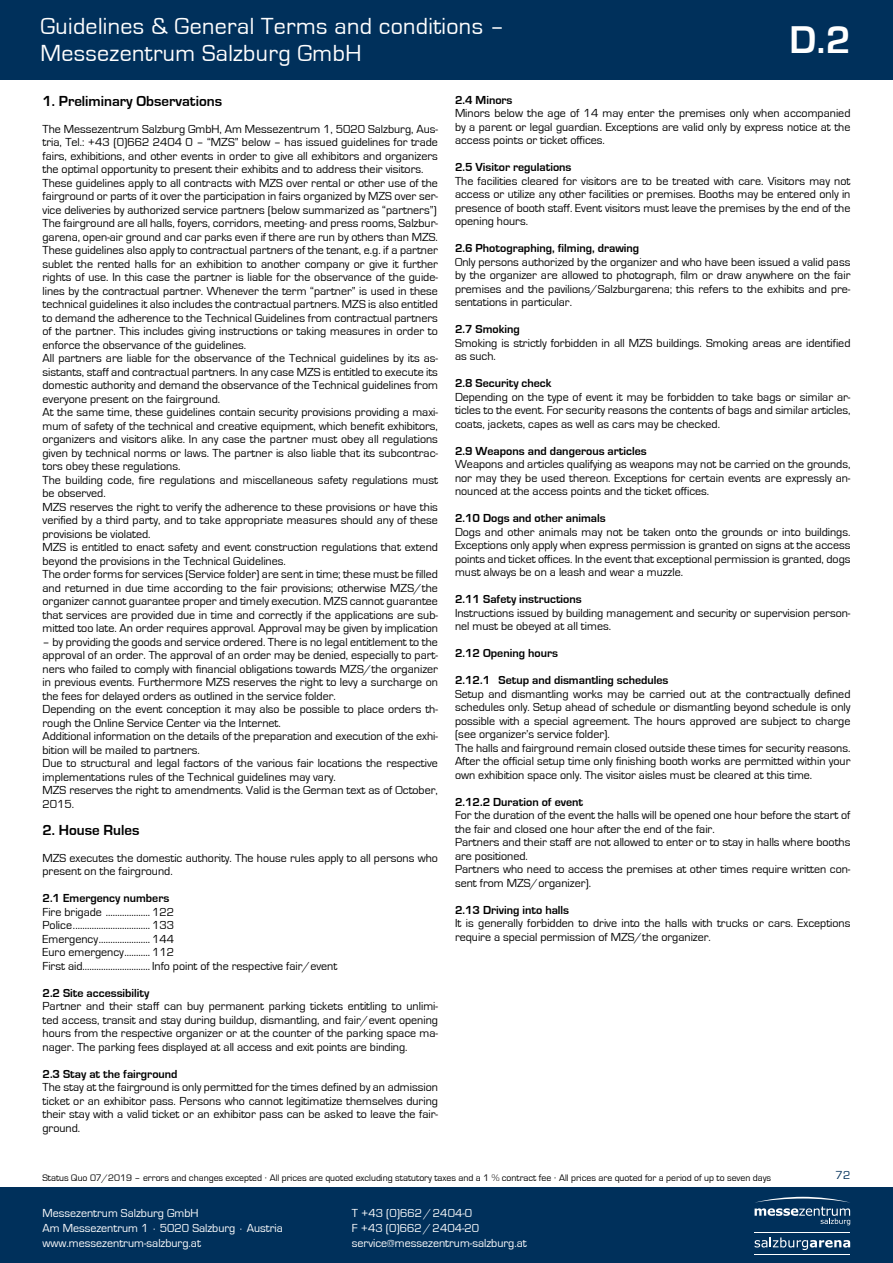
<style>
.page{position:relative;width:893px;height:1263px;background:#fff}
.page>*{position:absolute;margin:0;border:0;box-sizing:border-box;transform-origin:0 0}
.t1{font:700 39.9px "Eurostile";color:#fff}
.t2{font:24px/27px "Eurostile";letter-spacing:.015em;color:#fff}
.t3{font:700 15px "Eurostile";color:#000}
.t4{font:12px/13.5px "Eurostile";color:#000}
.t5{font:700 12px "Eurostile";color:#000}
.t6{font:12px/15px "Eurostile";color:#fff}
.t7{font:12px "Eurostile";color:#00305b}
.t8{font:9.75px "Eurostile";color:#000}
.s1{font-family:"Helvetica Neue";font-weight:100}
</style>
<div class="page">
<div style="left:0;top:0;width:893px;height:79px;background:#00305b"></div>
<div style="left:0;top:1187px;width:893px;height:76px;background:#00305b"></div>
<hr style="left:755px;top:1232px;width:95px;height:1px;background:#fff">
<hr style="left:755px;top:1254px;width:95px;height:1px;background:#fff">
<svg style="left:755px;top:1237px;width:95px;height:13px"></svg>
<svg style="left:754px;top:1197px;width:96px;height:28px"></svg>
<h2 class="t2" style="left:40px;top:13px;width:466px">Guidelines &amp; General Terms and conditions –<br>Messezentrum Salzburg GmbH</h2>
<p class="t3" style="left:43px;top:93px;width:181px">1. Preliminary Observations</p>
<p class="t4" style="left:43px;top:122px;width:397px">The Messezentrum Salzburg GmbH, Am Messezentrum 1, 5020 Salzburg, Aus&shy;tria, Tel.: +43 (0)662 2404 0 – “MZS” below – has issued guidelines for trade fairs, exhibitions, and other events in order to give all exhibitors and organizers the optimal opportunity to present their exhibits and to address their visitors.<br>These guidelines apply to all contracts with MZS over rental or other use of the fairground or parts of it over the participation in fairs organized by MZS over ser&shy;vice deliveries by authorized service partners (below summarized as “partners”)<br>The fairground are all halls, foyers, corridors, meeting- and press rooms, Salzbur&shy;garena, open-air ground and car parks even if there are run by others than MZS.<br>These guidelines also apply to contractual partners of the tenant, e.g. if a partner sublet the rented halls for an exhibition to another company or give it further rights of use. In this case the partner is liable for the observance of the guide&shy;lines by the contractual partner. Whenever the term “partner” is used in these technical guidelines it also includes the contractual partners. MZS is also entitled to demand the adherence to the Technical Guidelines from contractual partners of the partner. This includes giving instructions or taking measures in order to enforce the observance of the guidelines.<br>All partners are liable for the observance of the Technical guidelines by its as&shy;sistants, staff and contractual partners. In any case MZS is entitled to execute its domestic authority and demand the observance of the Technical guidelines from everyone present on the fairground.<br>At the same time, these guidelines contain security provisions providing a maxi&shy;mum of safety of the technical and creative equipment, which benefit exhibitors, organizers and visitors alike. In any case the partner must obey all regulations given by technical norms or laws. The partner is also liable that its subcontrac&shy;tors obey these regulations.<br>The building code, fire regulations and miscellaneous safety regulations must be observed.<br>MZS reserves the right to verify the adherence to these provisions or have this verified by a third party, and to take appropriate measures should any of these provisions be violated.<br>MZS is entitled to enact safety and event construction regulations that extend beyond the provisions in the Technical Guidelines.<br>The order forms for services (Service folder) are sent in time; these must be filled and returned in due time according to the fair provisions; otherwise MZS/the organizer cannot guarantee proper and timely execution. MZS cannot guarantee that services are provided due in time and correctly if the applications are sub&shy;mitted too late. An order requires approval. Approval may be given by implication</p>
<p class="t4" style="left:43px;top:635px;width:397px">– by providing the goods and service ordered. There is no legal entitlement to the approval of an order. The approval of an order may be denied, especially to part&shy;ners who failed to comply with financial obligations towards MZS/the organizer in previous events. Furthermore MZS reserves the right to levy a surcharge on the fees for delayed orders as outlined in the service folder.<br>Depending on the event conception it may also be possible to place orders th&shy;rough the Online Service Center via the Internet.<br>Additional information on the details of the preparation and execution of the exhi&shy;bition will be mailed to partners.<br>Due to structural and legal factors of the various fair locations the respective implementations rules of the Technical guidelines may vary.<br>MZS reserves the right to amendments. Valid is the German text as of October, 2015.</p>
<p class="t3" style="left:43px;top:822px;width:98px">2. House Rules</p>
<p class="t4" style="left:43px;top:851px;width:397px">MZS executes the domestic authority. The house rules apply to all persons who present on the fairground.</p>
<p class="t5" style="left:43px;top:892px;width:128px">2.1 Emergency numbers</p>
<p class="t4" style="left:43px;top:905px;width:296px">Fire brigade ...................122<br>Police.................................133<br>Emergency......................144<br>Euro emergency...........112<br>First aid............................. Info point of the respective fair/event</p>
<p class="t5" style="left:43px;top:986px;width:108px">2.2 Site accessibility</p>
<p class="t4" style="left:43px;top:1000px;width:397px;text-align:justify">Partner and their staff can buy permanent parking tickets entitling to unlimi&shy;ted access, transit and stay during buildup, dismantling, and fair/event opening hours from the respective organizer or at the counter of the parking space ma&shy;nager. The parking fees displayed at all access and exit points are binding.</p>
<p class="t5" style="left:43px;top:1067px;width:137px">2.3 Stay at the fairground</p>
<p class="t4" style="left:43px;top:1081px;width:397px;text-align:justify">The stay at the fairground is only permitted for the times defined by an admission ticket or an exhibitor pass. Persons who cannot legitimatize themselves during their stay with a valid ticket or an exhibitor pass can be asked to leave the fair&shy;ground.</p>
<h1 class="t1" style="left:789px;top:18px;width:63px">D.2</h1>
<p class="t5" style="left:455px;top:93px;width:59px">2.4 Minors</p>
<p class="t4" style="left:455px;top:107px;width:397px;text-align:justify">Minors below the age of 14 may enter the premises only when accompanied by a parent or legal guardian. Exceptions are valid only by express notice at the access points or ticket offices.</p>
<p class="t5" style="left:455px;top:161px;width:118px">2.5 Visitor regulations</p>
<p class="t4" style="left:455px;top:174px;width:397px;text-align:justify">The facilities cleared for visitors are to be treated with care. Visitors may not access or utilize any other facilities or premises. Booths may be entered only in presence of booth staff. Event visitors must leave the premises by the end of the opening hours.</p>
<p class="t5" style="left:455px;top:242px;width:186px">2.6 Photographing, filming, drawing</p>
<p class="t4" style="left:455px;top:255px;width:397px;text-align:justify">Only persons authorized by the organizer and who have been issued a valid pass by the organizer are allowed to photograph, film or draw anywhere on the fair premises and the pavilions/Salzburgarena; this refers to the exhibits and pre&shy;sentations in particular.</p>
<p class="t5" style="left:455px;top:323px;width:66px">2.7 Smoking</p>
<p class="t4" style="left:455px;top:336px;width:397px">Smoking is strictly forbidden in all MZS buildings. Smoking areas are identified as such.</p>
<p class="t5" style="left:455px;top:377px;width:98px">2.8 Security check</p>
<p class="t4" style="left:455px;top:390px;width:397px;text-align:justify">Depending on the type of event it may be forbidden to take bags or similar ar&shy;ticles to the event. For security reasons the contents of bags and similar articles, coats, jackets, capes as well as cars may be checked.</p>
<p class="t5" style="left:455px;top:444px;width:193px">2.9 Weapons and dangerous articles</p>
<p class="t4" style="left:455px;top:458px;width:397px;text-align:justify">Weapons and articles qualifying as weapons may not be carried on the grounds, nor may they be used thereon. Exceptions for certain events are expressly an&shy;nounced at the access points and the ticket offices.</p>
<p class="t5" style="left:455px;top:512px;width:152px">2.10 Dogs and other animals</p>
<p class="t4" style="left:455px;top:525px;width:397px;text-align:justify">Dogs and other animals may not be taken onto the grounds or into buildings.<br>Exceptions only apply when express permission is granted on signs at the access points and ticket offices. In the event that exceptional permission is granted, dogs must always be on a leash and wear a muzzle.</p>
<p class="t5" style="left:455px;top:593px;width:128px">2.11 Safety instructions</p>
<p class="t4" style="left:455px;top:606px;width:397px">Instructions issued by building management and security or supervision person&shy;nel must be obeyed at all times.</p>
<p class="t5" style="left:455px;top:647px;width:105px">2.12 Opening hours</p>
<p class="t5" style="left:455px;top:674px;width:215px">2.12.1 Setup and dismantling schedules</p>
<p class="t4" style="left:455px;top:687px;width:397px">Setup and dismantling works may be carried out at the contractually defined schedules only. Setup ahead of schedule or dismantling beyond schedule is only possible with a special agreement. The hours approved are subject to charge (see organizer’s service folder).<br>The halls and fairground remain closed outside these times for security reasons.<br>After the official setup time only finishing booth works are permitted within your own exhibition space only. The visitor aisles must be cleared at this time.</p>
<p class="t5" style="left:455px;top:795px;width:130px">2.12.2 Duration of event</p>
<p class="t4" style="left:455px;top:809px;width:397px">For the duration of the event the halls will be opened one hour before the start of the fair and closed one hour after the end of the fair.<br>Partners and their staff are not allowed to enter or to stay in halls where booths are positioned.<br>Partners who need to access the premises at other times require written con&shy;sent from MZS/organizer).</p>
<p class="t5" style="left:455px;top:903px;width:116px">2.13 Driving into halls</p>
<p class="t4" style="left:455px;top:917px;width:397px">It is generally forbidden to drive into the halls with trucks or cars. Exceptions require a special permission of MZS/the organizer.</p>
<p class="t8" style="left:43px;top:1172px;width:730px">Status Quo 07/2019 – errors and changes excepted <span class="s1">·</span> All prices are quoted excluding statutory taxes and a 1 % contract fee <span class="s1">·</span> All prices are quoted for a period of up to seven days</p>
<p class="t7" style="left:835px;top:1168px;width:16px">72</p>
<p class="t6" style="left:42px;top:1206px;width:242px">Messezentrum Salzburg GmbH<br>Am Messezentrum 1 ∙ 5020 Salzburg ∙ Austria www.messezentrum-salzburg.at</p>
<p class="t6" style="left:352px;top:1206px;width:176px">T +43 (0)662/2404-0<br>F +43 (0)662/2404-20 service@messezentrum-salzburg.at</p>
</div>
